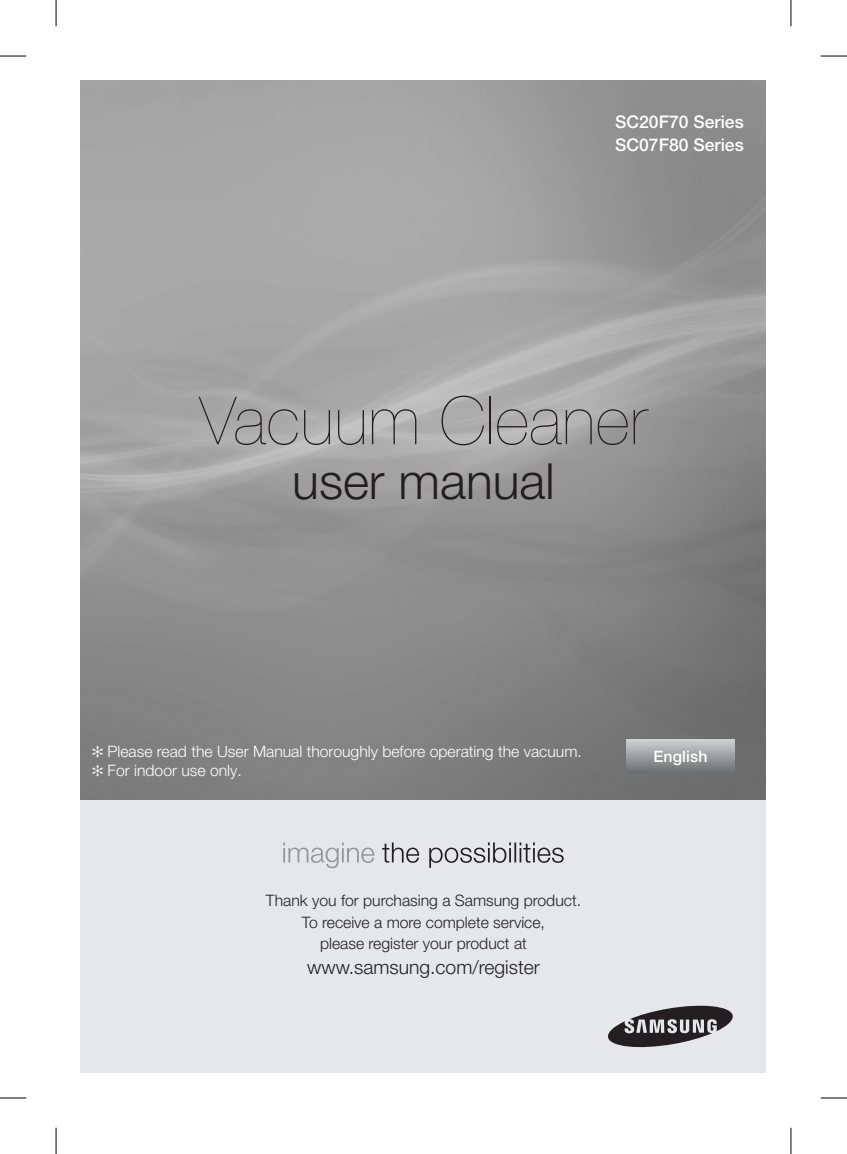
<style>
.page{position:relative;width:847px;height:1154px;background:#fff}
.page>*{position:absolute;margin:0;border:0;box-sizing:border-box;transform-origin:0 0}
.t1{font:200 66.5px "Helvetica Neue LT Pro";letter-spacing:.01em;color:#231f20}
.t2{font:300 49.88px "Helvetica Neue LT Pro";color:#231f20}
.t3{font:300 19.25px "Helvetica Neue LT Pro";color:#231f20}
.t4{font:500 17.5px/22.8px "Helvetica Neue LT Pro";color:#fff}
.t5{font:300 15.75px/21.2px "Helvetica Neue LT Pro";color:#231f20;text-align:center}
.t6{font:300 15.75px/18.9px "Helvetica Neue LT Pro";color:#fff}
.t7{font:500 15.75px "Helvetica Neue LT Pro";letter-spacing:.01em;color:#fff}
</style>
<div class="page">
<img style="left:81px;top:81px;width:684px;height:719px">
<div style="left:81px;top:800px;width:684px;height:273px;background:#e6e7e9"></div>
<svg style="left:626px;top:739px;width:108px;height:33px;background:#9fa0a3"></svg>
<svg style="left:283px;top:842px;width:91px;height:26px"></svg>
<svg style="left:382px;top:842px;width:181px;height:26px"></svg>
<svg style="left:608px;top:1005px;width:124px;height:42px"></svg>
<svg style="left:0;top:56px;width:26px;height:1px"></svg>
<svg style="left:820px;top:56px;width:26px;height:1px"></svg>
<svg style="left:0;top:1097px;width:26px;height:1px"></svg>
<svg style="left:820px;top:1097px;width:26px;height:1px"></svg>
<svg style="left:56px;top:0;width:1px;height:26px"></svg>
<svg style="left:56px;top:1128px;width:1px;height:26px"></svg>
<svg style="left:790px;top:0;width:1px;height:26px"></svg>
<svg style="left:790px;top:1128px;width:1px;height:26px"></svg>
<p class="t4" style="left:615px;top:112px;width:130px">SC20F70 Series<br>SC07F80 Series</p>
<h1 class="t1" style="left:200px;top:396px;width:449px">Vacuum Cleaner</h1>
<h2 class="t2" style="left:292px;top:463px;width:264px">user manual</h2>
<p class="t6" style="left:92px;top:743px;width:491px">✻ Please read the User Manual thoroughly before operating the vacuum. ✻ For indoor use only.</p>
<p class="t5" style="left:266px;top:891px;width:316px">Thank you for purchasing a Samsung product.<br>To receive a more complete service,<br>please register your product at</p>
<p class="t3" style="left:307px;top:960px;width:234px">www.samsung.com/register</p>
<p class="t7" style="left:653px;top:751px;width:56px">English</p>
</div>
